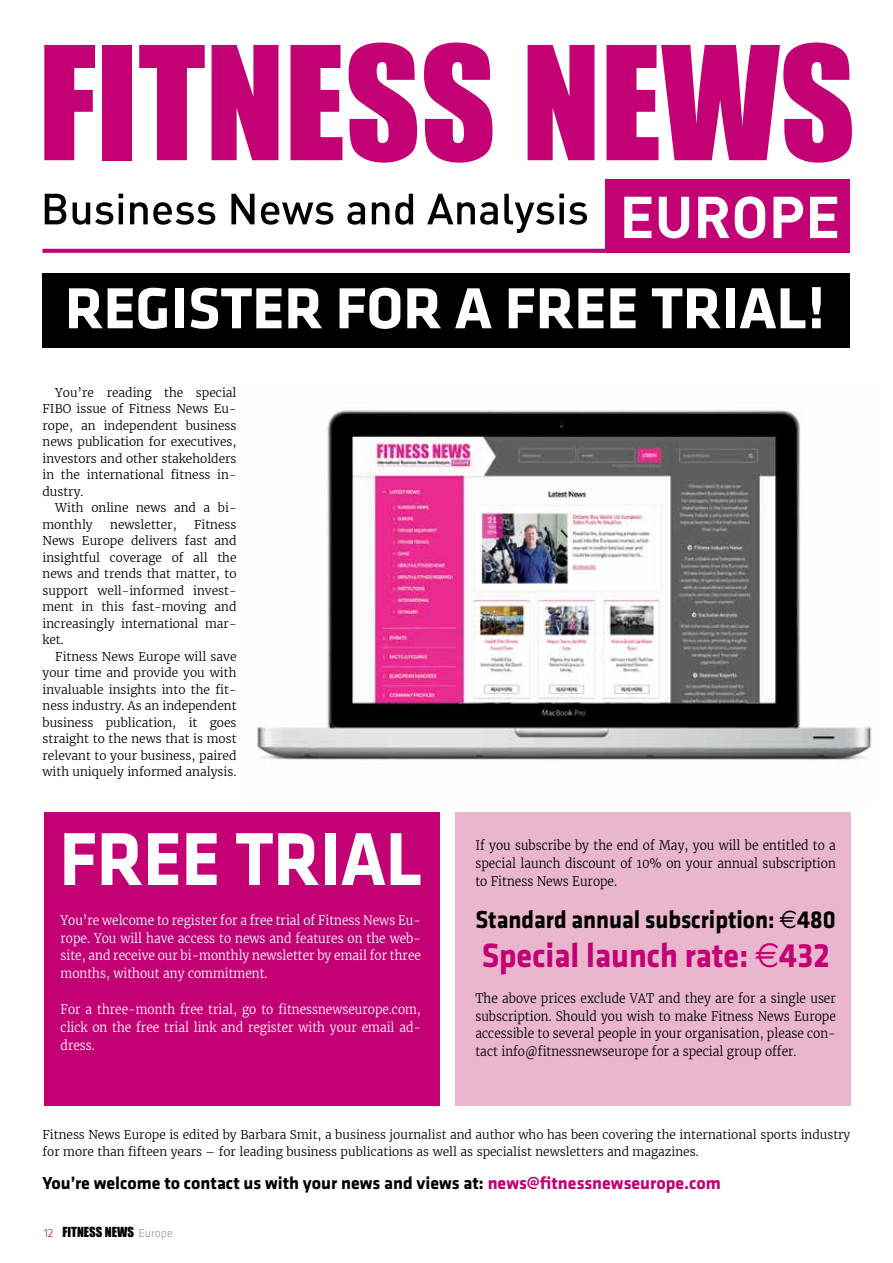
<style>
.page{position:relative;width:893px;height:1263px;background:#fff}
.page>*{position:absolute;margin:0;border:0;box-sizing:border-box;transform-origin:0 0}
.t1{font:700 77.7px "Klavika";color:#fff;scale:.93 1}
.t2{font:700 60px "Klavika";color:#fff}
.t3{font:700 34.95px "Klavika";color:#c40075;scale:.93 1}
.t4{font:700 25.5px "Klavika";color:#000;scale:.93 1}
.t5{font:700 18px "Klavika";color:#000}
.t6{font:300 12.9px/17.9px "Merriweather";color:#000;text-align:justify;scale:.93 1}
.t7{font:300 12.9px/17.9px "Merriweather";color:#fff;text-align:justify;scale:.93 1}
.t8{font:12.75px "Impact";color:#000}
.t9{font:300 12px/16.5px "Merriweather";color:#000;text-align:justify}
.s1{font-family:"Euro Sans";font-weight:400}
.s2{color:#c40075}
.s3{font-family:"Klavika";font-weight:300;font-size:12px;color:#c40075}
.s4{font-family:"Klavika";font-weight:300;font-size:12px;color:#939598}
</style>
<div class="page">
<img style="left:257px;top:410px;width:615px;height:350px">
<div style="left:43px;top:273px;width:807px;height:74px;background:#000"></div>
<div style="left:44px;top:812px;width:395px;height:294px;background:#c40075"></div>
<div style="left:455px;top:812px;width:395px;height:294px;background:#e9b6cd"></div>
<svg style="left:44px;top:45px;width:51px;height:115px"></svg>
<div style="left:102px;top:45px;width:30px;height:115px;background:#c40075"></div>
<svg style="left:139px;top:45px;width:66px;height:115px"></svg>
<svg style="left:212px;top:45px;width:66px;height:115px;background:#ca1c84"></svg>
<svg style="left:290px;top:45px;width:52px;height:115px"></svg>
<svg style="left:349px;top:43px;width:68px;height:120px"></svg>
<svg style="left:424px;top:43px;width:68px;height:120px"></svg>
<svg style="left:528px;top:45px;width:66px;height:115px;background:#ca1c84"></svg>
<svg style="left:607px;top:43px;width:245px;height:120px"></svg>
<svg style="left:45px;top:194px;width:21px;height:30px"></svg>
<svg style="left:73px;top:202px;width:40px;height:23px"></svg>
<svg style="left:119px;top:194px;width:4px;height:30px"></svg>
<svg style="left:130px;top:202px;width:85px;height:23px"></svg>
<svg style="left:231px;top:194px;width:23px;height:30px"></svg>
<svg style="left:261px;top:202px;width:72px;height:23px"></svg>
<svg style="left:347px;top:202px;width:18px;height:23px"></svg>
<svg style="left:372px;top:202px;width:17px;height:22px"></svg>
<svg style="left:395px;top:194px;width:18px;height:31px"></svg>
<svg style="left:427px;top:194px;width:71px;height:31px"></svg>
<svg style="left:504px;top:194px;width:83px;height:39px"></svg>
<div style="left:605px;top:180px;width:245px;height:73px;background:#c40075"></div>
<svg style="left:624px;top:197px;width:27px;height:41px"></svg>
<svg style="left:659px;top:197px;width:30px;height:41px"></svg>
<svg style="left:698px;top:197px;width:31px;height:41px"></svg>
<svg style="left:735px;top:196px;width:30px;height:42px"></svg>
<svg style="left:773px;top:197px;width:30px;height:41px"></svg>
<svg style="left:810px;top:197px;width:27px;height:41px"></svg>
<svg style="left:43px;top:249px;width:562px;height:4px;background:#c60979"></svg>
<h2 class="t2" style="left:65px;top:276px;width:761px">REGISTER FOR A FREE TRIAL!</h2>
<p class="t9" style="left:43px;top:384px;width:196px;text-indent:13px">You’re reading the special FIBO issue of Fitness News Eu&shy;rope, an independent business news publication for executives, investors and other stakeholders in the international fitness in&shy;dustry.</p>
<p class="t9" style="left:43px;top:500px;width:196px;text-indent:13px">With online news and a bi&shy;monthly</p>
<p class="t9" style="left:110px;top:516px;width:68px">newsletter,</p>
<p class="t9" style="left:43px;top:516px;width:196px;text-indent:152px">Fitness News Europe delivers fast and insightful coverage of all the news and trends that matter, to support well-informed invest&shy;ment in this fast-moving and increasingly international mar&shy;ket.</p>
<p class="t9" style="left:43px;top:648px;width:196px;text-indent:13px">Fitness News Europe will save your time and provide you with invaluable insights into the fit&shy;ness industry. As an independent business publication, it goes straight to the news that is most relevant to your business, paired with uniquely informed analysis.</p>
<h1 class="t1" style="left:60px;top:817px;width:391px">FREE TRIAL</h1>
<p class="t7" style="left:61px;top:911px;width:389px">You’re welcome to register for a free trial of Fitness News Eu&shy;rope. You will have access to news and features on the web&shy;site, and receive our bi-monthly newsletter by email for three months, without any commitment.</p>
<p class="t7" style="left:61px;top:1000px;width:389px">For a three-month free trial, go to fitnessnewseurope.com, click on the free trial link and register with your email ad&shy;dress.</p>
<p class="t6" style="left:475px;top:837px;width:389px">If you subscribe by the end of May, you will be entitled to a special launch discount of 10% on your annual subscription to Fitness News Europe.</p>
<h3 class="t4" style="left:475px;top:906px;width:389px">Standard annual subscription: <span class="s1">€</span>480</h3>
<h3 class="t3" style="left:482px;top:936px;width:376px">Special launch rate: <span class="s1">€</span>432</h3>
<p class="t6" style="left:475px;top:989px;width:389px">The above prices exclude VAT and they are for a single user subscription. Should you wish to make Fitness News Europe accessible to several people in your organisation, please con&shy;tact info@fitnessnewseurope for a special group offer.</p>
<p class="t9" style="left:43px;top:1127px;width:809px">Fitness News Europe is edited by Barbara Smit, a business journalist and author who has been covering the international sports industry for more than fifteen years – for leading business publications as well as specialist newsletters and magazines.</p>
<h3 class="t5" style="left:43px;top:1173px;width:680px">You’re welcome to contact us with your news and views at: <span class="s2">news@fitnessnewseurope.com</span></h3>
<p class="t8" style="left:44px;top:1222px;width:130px"><span class="s3">12</span> FITNESS NEWS <span class="s4">Europe</span></p>
</div>
